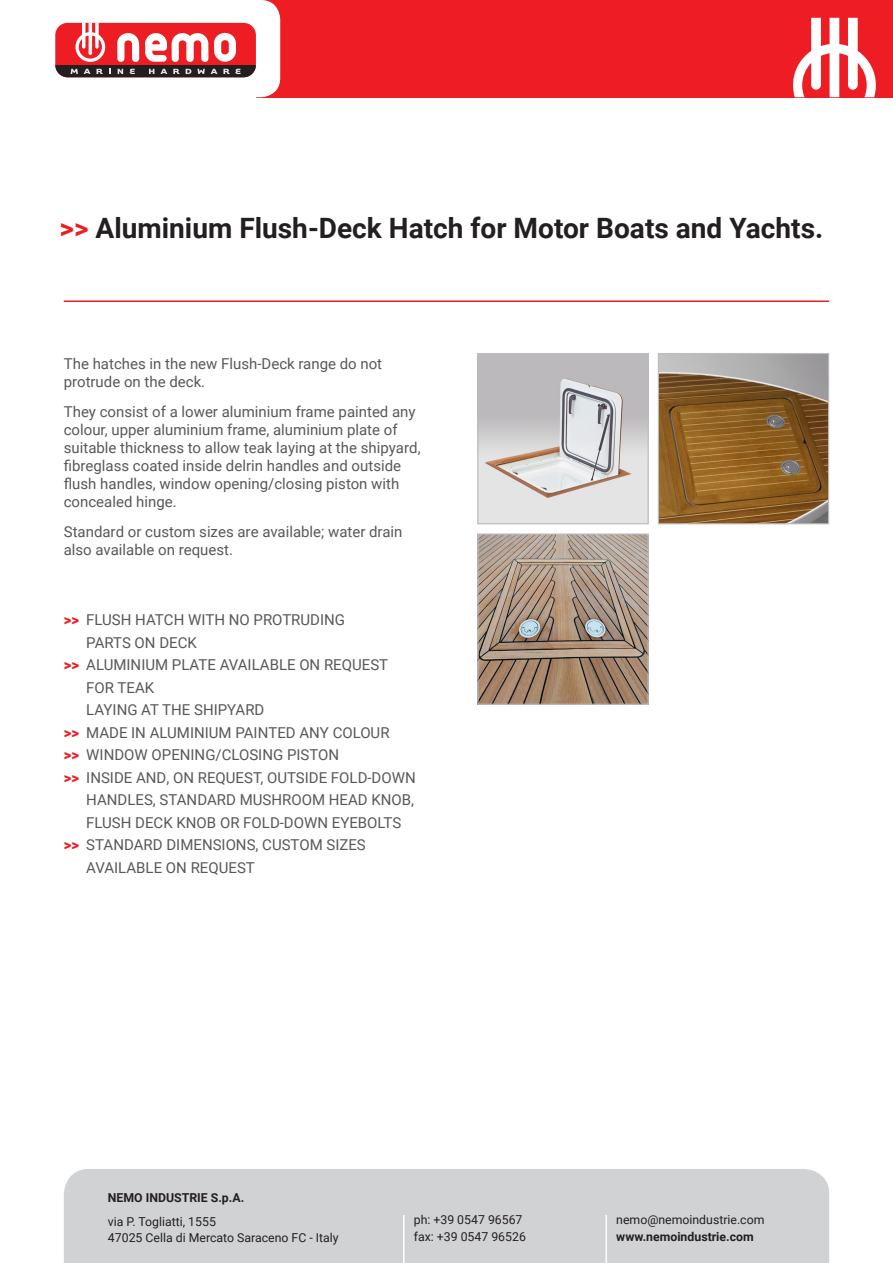
<style>
.page{position:relative;width:893px;height:1263px;background:#fff}
.page>*{position:absolute;margin:0;border:0;box-sizing:border-box;transform-origin:0 0}
.t1{font:700 28.05px "Roboto";color:#231f20}
.t2{font:15px/18px "Roboto";color:#57585a}
.t3{font:12.3px "Roboto";color:#231f20}
.t4{font:700 12.3px "Roboto";color:#231f20}
.s1{color:#ee1d23}
.s2{font-weight:900;color:#ee1d23}
</style>
<div class="page">
<div style="left:257px;top:0;width:636px;height:97px;background:#ee1d23"></div>
<svg style="left:793px;top:18px;width:83px;height:79px"></svg>
<div style="left:236px;top:0;width:44px;height:97px;background:#fff;border-radius:20px"></div>
<div style="left:55px;top:23px;width:201px;height:54px;background:#ee1d23;border-radius:12px"></div>
<div style="left:55px;top:65px;width:201px;height:12px;background:#231f20"></div>
<svg style="left:71px;top:69px;width:7px;height:5px"></svg>
<svg style="left:84px;top:69px;width:7px;height:5px"></svg>
<svg style="left:97px;top:69px;width:6px;height:5px"></svg>
<svg style="left:118px;top:69px;width:5px;height:5px"></svg>
<svg style="left:130px;top:69px;width:5px;height:5px"></svg>
<svg style="left:149px;top:69px;width:5px;height:5px"></svg>
<svg style="left:160px;top:69px;width:7px;height:5px"></svg>
<svg style="left:173px;top:69px;width:6px;height:5px"></svg>
<svg style="left:186px;top:69px;width:5px;height:5px"></svg>
<svg style="left:197px;top:69px;width:8px;height:5px"></svg>
<svg style="left:211px;top:69px;width:6px;height:5px"></svg>
<svg style="left:75px;top:23px;width:30px;height:39px"></svg>
<svg style="left:145px;top:33px;width:63px;height:29px"></svg>
<svg style="left:117px;top:33px;width:22px;height:29px"></svg>
<div style="left:214px;top:33px;width:22px;height:29px;background:#fff;border-radius:11px"></div>
<svg style="left:221px;top:40px;width:8px;height:14px"></svg>
<hr style="left:64px;top:300px;width:765px;height:2px;background:#ee1d23">
<div style="left:64px;top:1169px;width:765px;height:94px;background:#d1d2d4"></div>
<hr style="left:403px;top:1215px;width:1px;height:48px;background:#fff">
<hr style="left:605px;top:1215px;width:2px;height:48px;background:#fff">
<svg style="left:223px;top:69px;width:18px;height:5px"></svg>
<img style="left:479px;top:355px;width:168px;height:167px">
<div style="left:477px;top:353px;width:172px;height:171px;border:1px solid #bcbdc0"></div>
<img style="left:660px;top:355px;width:167px;height:167px">
<div style="left:658px;top:353px;width:171px;height:171px;border:1px solid #bcbdc0"></div>
<img style="left:479px;top:535px;width:168px;height:168px">
<div style="left:477px;top:533px;width:172px;height:172px;border:1px solid #bcbdc0"></div>
<p class="t1" style="left:60px;top:209px;width:765px"><span class="s1">&gt;&gt;</span> Aluminium Flush-Deck Hatch for Motor Boats and Yachts.</p>
<p class="t2" style="left:64px;top:354px;width:320px">The hatches in the new Flush-Deck range do not protrude on the deck.</p>
<p class="t2" style="left:64px;top:402px;width:358px">They consist of a lower aluminium frame painted any colour, upper aluminium frame, aluminium plate of suitable thickness to allow teak laying at the shipyard, fibreglass coated inside delrin handles and outside flush handles, window opening/closing piston with concealed hinge.</p>
<p class="t2" style="left:64px;top:522px;width:340px">Standard or custom sizes are available; water drain also available on request.</p>
<p class="t2" style="left:64px;top:610px;width:283px"><span class="s2">&gt;&gt;</span> FLUSH HATCH WITH NO PROTRUDING</p>
<p class="t2" style="left:86px;top:633px;width:112px">PARTS ON DECK</p>
<p class="t2" style="left:64px;top:655px;width:326px"><span class="s2">&gt;&gt;</span> ALUMINIUM PLATE AVAILABLE ON REQUEST</p>
<p class="t2" style="left:86px;top:678px;width:69px">FOR TEAK</p>
<p class="t2" style="left:86px;top:700px;width:180px">LAYING AT THE SHIPYARD</p>
<p class="t2" style="left:64px;top:723px;width:327px"><span class="s2">&gt;&gt;</span> MADE IN ALUMINIUM PAINTED ANY COLOUR</p>
<p class="t2" style="left:64px;top:745px;width:277px"><span class="s2">&gt;&gt;</span> WINDOW OPENING/CLOSING PISTON</p>
<p class="t2" style="left:64px;top:768px;width:354px"><span class="s2">&gt;&gt;</span> INSIDE AND, ON REQUEST, OUTSIDE FOLD-DOWN</p>
<p class="t2" style="left:86px;top:790px;width:329px">HANDLES, STANDARD MUSHROOM HEAD KNOB,</p>
<p class="t2" style="left:86px;top:813px;width:316px">FLUSH DECK KNOB OR FOLD-DOWN EYEBOLTS</p>
<p class="t2" style="left:64px;top:835px;width:304px"><span class="s2">&gt;&gt;</span> STANDARD DIMENSIONS, CUSTOM SIZES</p>
<p class="t2" style="left:86px;top:858px;width:170px">AVAILABLE ON REQUEST</p>
<p class="t4" style="left:108px;top:1189px;width:138px">NEMO INDUSTRIE S.p.A.</p>
<p class="t3" style="left:108px;top:1213px;width:109px">via P. Togliatti, 1555</p>
<p class="t3" style="left:108px;top:1229px;width:232px">47025 Cella di Mercato Saraceno FC - Italy</p>
<p class="t3" style="left:414px;top:1211px;width:110px">ph: +39 0547 96567</p>
<p class="t3" style="left:414px;top:1228px;width:114px">fax: +39 0547 96526</p>
<p class="t3" style="left:616px;top:1211px;width:150px">nemo@nemoindustrie.com</p>
<p class="t4" style="left:616px;top:1228px;width:139px">www.nemoindustrie.com</p>
</div>
